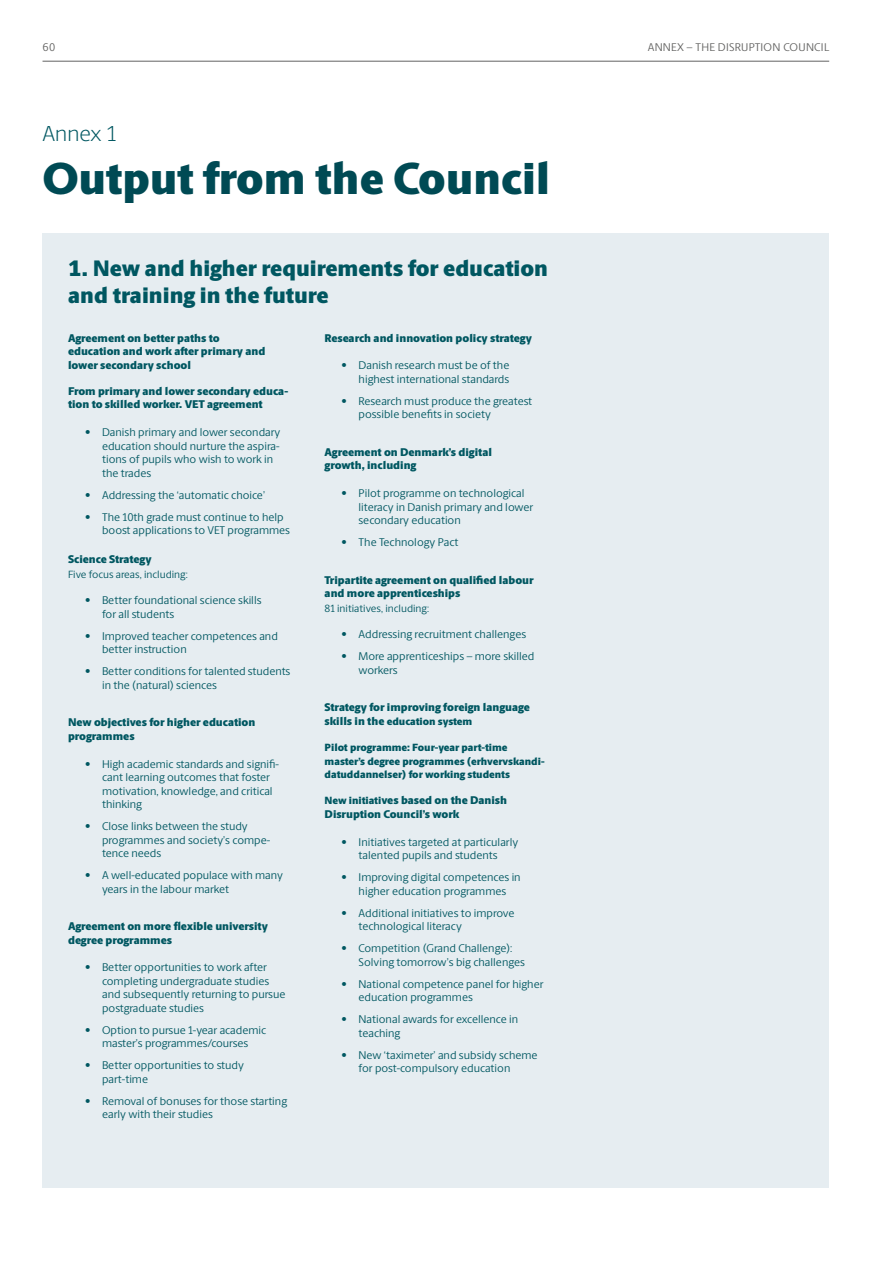
<style>
.page{position:relative;width:893px;height:1263px;background:#fff}
.page>*{position:absolute;margin:0;border:0;box-sizing:border-box;transform-origin:0 0}
.t1{font:900 45px "Berlingske Sans";color:#004a54}
.t2{font:900 22.5px/27px "Berlingske Sans";color:#005761}
.t3{font:300 21.75px "Berlingske Sans";color:#005761}
.t4{font:11.25px/13.5px "Berlingske Sans";color:#005761}
.t5{font:900 11.25px/13.5px "Berlingske Sans";color:#005761}
.t6{font:11.25px "Berlingske Sans";letter-spacing:.025em;color:#636362}
.t7{font:900 10.5px/13.5px "Berlingske Sans";color:#005761}
.t8{font:10.5px "Berlingske Sans";color:#005761}
.s1{font-size:11.25px}
.s2{font-size:10.5px}
</style>
<div class="page">
<hr style="left:43px;top:61px;width:786px;height:1px;background:#636362">
<div style="left:43px;top:233px;width:786px;height:954px;background:#e6edf1"></div>
<p class="t6" style="left:43px;top:40px;width:14px">60</p>
<p class="t6" style="left:648px;top:40px;width:183px">ANNEX – THE DISRUPTION COUNCIL</p>
<h2 class="t3" style="left:43px;top:121px;width:77px">Annex 1</h2>
<h2 class="t1" style="left:43px;top:145px;width:509px">Output from the Council</h2>
<h3 class="t2" style="left:68px;top:254px;width:482px">1. New and higher requirements for education and training in the future</h3>
<p class="t5" style="left:68px;top:331px;width:199px">Agreement on better paths to education and work after primary and lower secondary school</p>
<p class="t5" style="left:68px;top:384px;width:221px">From primary and lower secondary educa&shy;tion to skilled worker. VET agreement</p>
<p class="t4" style="left:102px;top:425px;width:180px;text-indent:-17px">• Danish primary and lower secondary education should nurture the aspira&shy;tions of pupils who wish to work in the trades</p>
<p class="t4" style="left:85px;top:488px;width:182px">• Addressing the ‘automatic choice’</p>
<p class="t4" style="left:102px;top:510px;width:190px;text-indent:-17px">• The 10th grade must continue to help boost applications to VET programmes</p>
<p class="t5" style="left:68px;top:552px;width:85px">Science Strategy</p>
<p class="t8" style="left:68px;top:568px;width:121px">Five focus areas, including:</p>
<p class="t4" style="left:102px;top:594px;width:161px;text-indent:-17px">• Better foundational science skills for all students</p>
<p class="t4" style="left:102px;top:629px;width:177px;text-indent:-17px">• Improved teacher competences and better instruction</p>
<p class="t4" style="left:102px;top:665px;width:190px;text-indent:-17px">• Better conditions for talented students in the (natural) sciences</p>
<p class="t5" style="left:68px;top:715px;width:189px">New objectives for higher education programmes</p>
<p class="t4" style="left:102px;top:757px;width:178px;text-indent:-17px">• High academic standards and signifi&shy;cant learning outcomes that foster motivation, knowledge, and critical thinking</p>
<p class="t4" style="left:102px;top:819px;width:169px;text-indent:-17px">• Close links between the study programmes and society’s compe&shy;tence needs</p>
<p class="t4" style="left:102px;top:868px;width:182px;text-indent:-17px">• A well-educated populace with many years in the labour market</p>
<p class="t5" style="left:68px;top:919px;width:201px">Agreement on more flexible university degree programmes</p>
<p class="t4" style="left:102px;top:961px;width:185px;text-indent:-17px">• Better opportunities to work after completing undergraduate studies and subsequently returning to pursue postgraduate studies</p>
<p class="t4" style="left:85px;top:1023px;width:183px;text-align:center">• Option to pursue 1-year academic master’s programmes/courses</p>
<p class="t4" style="left:102px;top:1059px;width:143px;text-indent:-17px">• Better opportunities to study part-time</p>
<p class="t4" style="left:102px;top:1094px;width:187px;text-indent:-17px">• Removal of bonuses for those starting early with their studies</p>
<p class="t5" style="left:325px;top:331px;width:209px">Research and innovation policy strategy</p>
<p class="t4" style="left:342px;top:359px;width:169px;text-align:right">• Danish research must be of the highest international standards</p>
<p class="t4" style="left:359px;top:394px;width:175px;text-indent:-17px">• Research must produce the greatest possible benefits in society</p>
<p class="t5" style="left:325px;top:445px;width:169px">Agreement on Denmark’s digital growth, including</p>
<p class="t4" style="left:359px;top:486px;width:176px;text-indent:-17px">• Pilot programme on technological literacy in Danish primary and lower secondary education</p>
<p class="t4" style="left:342px;top:535px;width:118px">• The Technology Pact</p>
<p class="t5" style="left:325px;top:573px;width:211px">Tripartite agreement on qualified labour and more apprenticeships</p>
<p class="t8" style="left:325px;top:602px;width:106px">81 initiatives, including:</p>
<p class="t4" style="left:342px;top:628px;width:186px">• Addressing recruitment challenges</p>
<p class="t4" style="left:359px;top:650px;width:177px;text-indent:-17px">• More apprenticeships – more skilled workers</p>
<p class="t5" style="left:325px;top:700px;width:207px">Strategy for improving foreign language</p>
<p class="t7" style="left:325px;top:714px;width:149px"><span class="s1">skills in the</span> education system</p>
<p class="t7" style="left:325px;top:741px;width:221px">Pilot programme: Four-year part-time master’s degree programmes (erhvervskandi&shy;datuddannelser) for working students</p>
<p class="t5" style="left:325px;top:794px;width:184px"><span class="s2">New initiati</span>ves based on the Danish<br>Disruption Council’s work</p>
<p class="t4" style="left:342px;top:835px;width:178px;text-align:center">• Initiatives targeted at particularly talented pupils and students</p>
<p class="t4" style="left:342px;top:870px;width:181px;text-align:center">• Improving digital competences in higher education programmes</p>
<p class="t4" style="left:359px;top:906px;width:157px;text-indent:-17px">• Additional initiatives to improve technological literacy</p>
<p class="t4" style="left:359px;top:941px;width:168px;text-indent:-17px">• Competition (Grand Challenge):<br>Solving tomorrow’s big challenges</p>
<p class="t4" style="left:359px;top:977px;width:186px;text-indent:-17px">• National competence panel for higher education programmes</p>
<p class="t4" style="left:359px;top:1012px;width:161px;text-indent:-17px">• National awards for excellence in teaching</p>
<p class="t4" style="left:359px;top:1048px;width:180px;text-indent:-17px">• New ‘taximeter’ and subsidy scheme for post-compulsory education</p>
</div>
